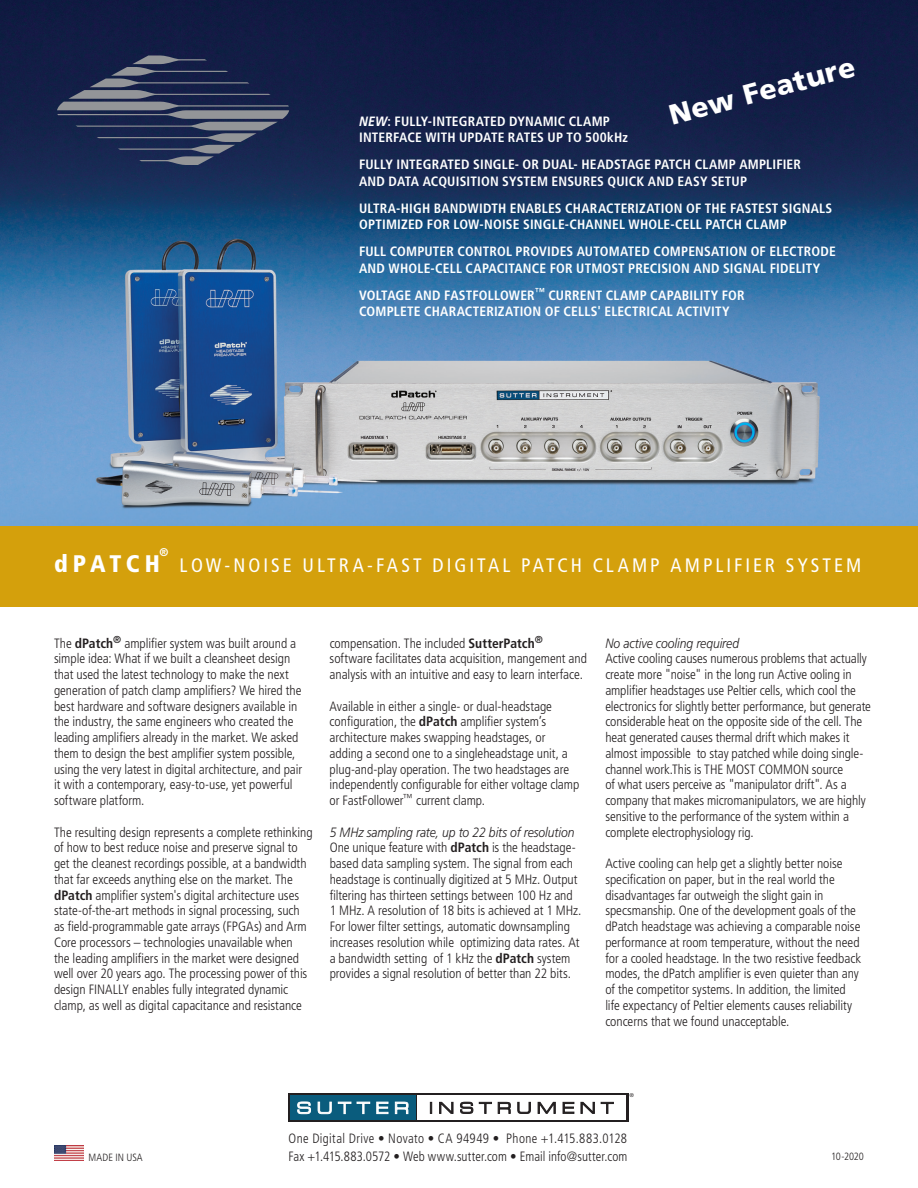
<style>
.page{position:relative;width:918px;height:1188px;background:#fff}
.page>*{position:absolute;margin:0;border:0;box-sizing:border-box;transform-origin:0 0}
.t1{font:900 28.2px "Frutiger LT";color:#fff}
.t2{font:900 condensed 24px "Frutiger LT";letter-spacing:.19em;color:#fff}
.t3{font:condensed 19.5px "Frutiger LT";letter-spacing:.155em;color:#fff}
.t4{font:300 condensed 13.5px/15.8px "Frutiger LT";letter-spacing:-.005em;color:#231f20}
.t5{font:700 condensed 13.5px/16.5px "Frutiger LT";letter-spacing:.015em;color:#fff}
.t6{font:300 condensed 13.5px/18px "Frutiger LT";letter-spacing:.015em;color:#231f20;scale:.96 1}
.t7{font:italic 300 13.5px "Frutiger LT";letter-spacing:-.005em;color:#231f20;scale:.9 1}
.t8{font:900 condensed 11.25px "Frutiger LT";color:#fff}
.t9{font:300 condensed 10.5px "Frutiger LT";letter-spacing:.005em;color:#231f20}
.t10{font:5.25px "Helvetica";color:#231f20}
.s1{font-style:italic;font-stretch:normal}
.s2{font-weight:700}
</style>
<div class="page">
<img style="left:0;top:0;width:918px;height:526px">
<div style="left:0;top:526px;width:918px;height:82px;background:#d4a00c"></div>
<svg style="left:57px;top:56px;width:232px;height:109px;background:#313c5c"></svg>
<div style="left:288px;top:1094px;width:340px;height:28px;background:#231f20"></div>
<div style="left:290px;top:1095px;width:126px;height:25px;background:#0a5c7d"></div>
<div style="left:418px;top:1095px;width:208px;height:25px;background:#fff"></div>
<svg style="left:430px;top:1102px;width:184px;height:12px"></svg>
<svg style="left:297px;top:1102px;width:111px;height:12px"></svg>
<img style="left:54px;top:1145px;width:30px;height:16px">
<h1 class="t1" style="left:665px;top:99px;width:193px;rotate:-15deg">New Feature</h1>
<p class="t5" style="left:359px;top:113px;width:270px"><span class="s1">NEW</span>: FULLY-INTEGRATED DYNAMIC CLAMP<br>INTERFACE WITH UPDATE RATES UP TO 500kHz</p>
<p class="t5" style="left:359px;top:156px;width:443px">FULLY INTEGRATED SINGLE- OR DUAL- HEADSTAGE PATCH CLAMP AMPLIFIER<br>AND DATA ACQUISITION SYSTEM ENSURES QUICK AND EASY SETUP</p>
<p class="t5" style="left:359px;top:200px;width:475px">ULTRA-HIGH BANDWIDTH ENABLES CHARACTERIZATION OF THE FASTEST SIGNALS<br>OPTIMIZED FOR LOW-NOISE SINGLE-CHANNEL WHOLE-CELL PATCH CLAMP</p>
<p class="t5" style="left:359px;top:243px;width:478px">FULL COMPUTER CONTROL PROVIDES AUTOMATED COMPENSATION OF ELECTRODE<br>AND WHOLE-CELL CAPACITANCE FOR UTMOST PRECISION AND SIGNAL FIDELITY</p>
<p class="t5" style="left:359px;top:287px;width:387px">VOLTAGE AND FASTFOLLOWER<sup>™</sup> CURRENT CLAMP CAPABILITY FOR<br>COMPLETE CHARACTERIZATION OF CELLS' ELECTRICAL ACTIVITY</p>
<p class="t8" style="left:160px;top:545px;width:10px">®</p>
<h2 class="t2" style="left:54px;top:549px;width:108px">dPATCH</h2>
<h3 class="t3" style="left:180px;top:553px;width:683px">LOW-NOISE ULTRA-FAST DIGITAL PATCH CLAMP AMPLIFIER SYSTEM</h3>
<p class="t4" style="left:54px;top:635px;width:250px">The <span class="s2">dPatch</span><sup>®</sup> amplifier system was built around a simple idea: What if we built a cleansheet design that used the latest technology to make the next generation of patch clamp amplifiers? We hired the best hardware and software designers available in the industry, the same engineers who created the leading amplifiers already in the market. We asked them to design the best amplifier system possible, using the very latest in digital architecture, and pair it with a contemporary, easy-to-use, yet powerful software platform.</p>
<p class="t4" style="left:54px;top:824px;width:260px">The resulting design represents a complete rethinking of how to best reduce noise and preserve signal to get the cleanest recordings possible, at a bandwidth that far exceeds anything else on the market. The <span class="s2">dPatch</span> amplifier system's digital architecture uses state-of-the-art methods in signal processing, such as field-programmable gate arrays (FPGAs) and Arm Core processors – technologies unavailable when<br>the leading amplifiers in the market were designed well over 20 years ago. The processing power of this design FINALLY enables fully integrated dynamic clamp, as well as digital capacitance and resistance</p>
<p class="t4" style="left:330px;top:635px;width:259px">compensation. The included <span class="s2">SutterPatch</span><sup>® </sup>software facilitates data acquisition, mangement and analysis with an intuitive and easy to learn interface.</p>
<p class="t4" style="left:330px;top:698px;width:251px">Available in either a single- or dual-headstage configuration, the <span class="s2">dPatch</span> amplifier system’s architecture makes swapping headstages, or adding a second one to a singleheadstage unit, a plug-and-play operation. The two headstages are independently configurable for either voltage clamp or FastFollower<sup>™</sup> current clamp.</p>
<p class="t4" style="left:330px;top:824px;width:253px"><span class="s1">5 MHz sampling rate, up to 22 bits of resolution </span>One unique feature with <span class="s2">dPatch</span> is the headstage&shy;based data sampling system. The signal from each headstage is continually digitized at 5 MHz. Output filtering has thirteen settings between 100 Hz and 1 MHz. A resolution of 18 bits is achieved at 1 MHz.<br>For lower filter settings, automatic downsampling increases resolution while optimizing data rates. At a bandwidth setting of 1 kHz the <span class="s2">dPatch</span> system provides a signal resolution of better than 22 bits.</p>
<p class="t7" style="left:605px;top:635px;width:150px">No active cooling required</p>
<p class="t4" style="left:605px;top:651px;width:267px">Active cooling causes numerous problems that actually create more "noise" in the long run Active ooling in amplifier headstages use Peltier cells, which cool the electronics for slightly better performance, but generate considerable heat on the opposite side of the cell. The heat generated causes thermal drift which makes it almost impossible to stay patched while doing single&shy;channel work.This is THE MOST COMMON source<br>of what users perceive as "manipulator drift". As a company that makes micromanipulators, we are highly sensitive to the performance of the system within a complete electrophysiology rig.</p>
<p class="t4" style="left:605px;top:856px;width:257px">Active cooling can help get a slightly better noise specification on paper, but in the real world the disadvantages far outweigh the slight gain in specsmanship. One of the development goals of the dPatch headstage was achieving a comparable noise performance at room temperature, without the need for a cooled headstage. In the two resistive feedback modes, the dPatch amplifier is even quieter than any of the competitor systems. In addition, the limited life expectancy of Peltier elements causes reliability concerns that we found unacceptable.</p>
<p class="t10" style="left:630px;top:1092px;width:5px">®</p>
<p class="t6" style="left:288px;top:1129px;width:355px">One Digital Drive • Novato • CA 94949 • Phone +1.415.883.0128<br>Fax +1.415.883.0572 • Web www.sutter.com • Email info@sutter.com</p>
<p class="t9" style="left:89px;top:1151px;width:56px">MADE IN USA</p>
<p class="t9" style="left:831px;top:1151px;width:34px">10-2020</p>
</div>
